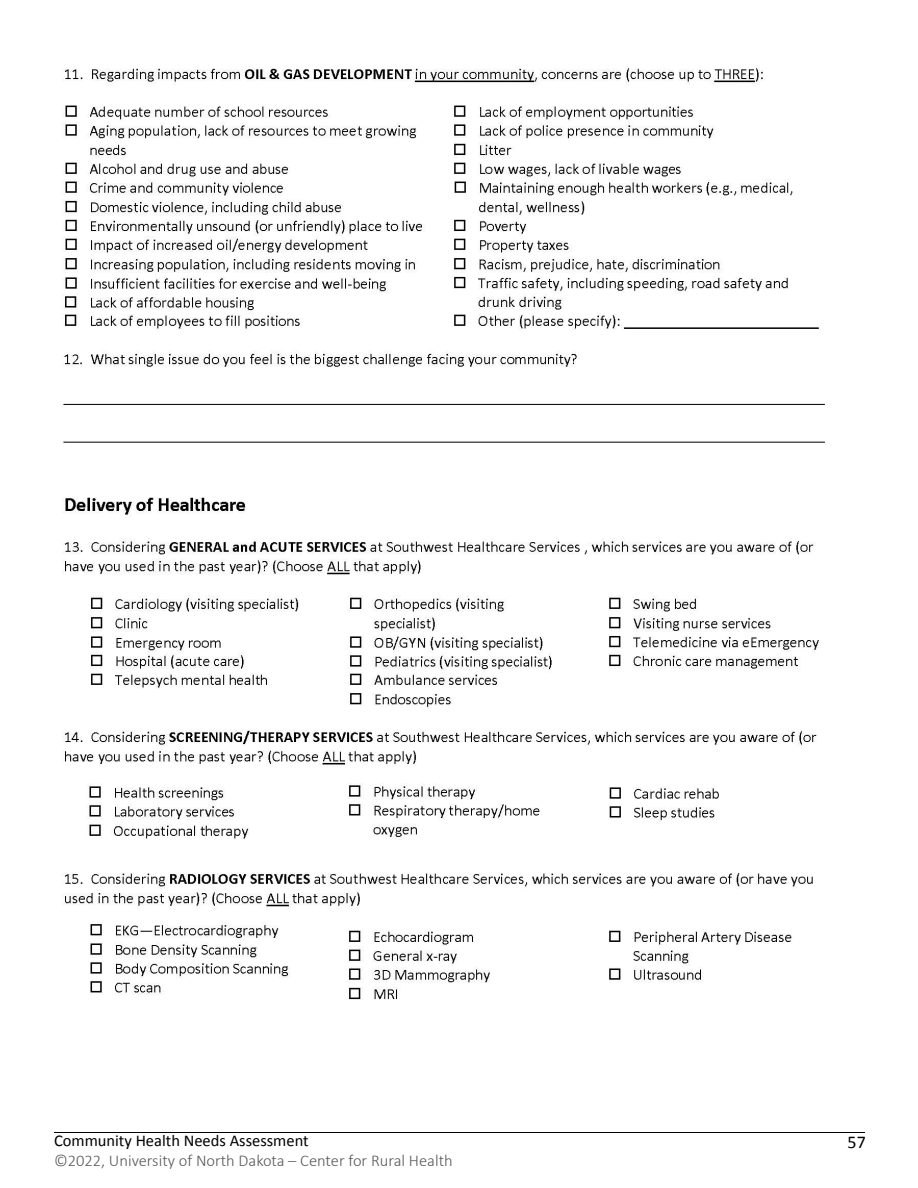
<style>
.page{position:relative;width:918px;height:1188px;background:#fff}
.page>*{position:absolute;margin:0;border:0;box-sizing:border-box;transform-origin:0 0}
.t1{font:18px "Calibri";color:#000}
.t2{font:300 16.5px "Calibri";color:#58595b}
.t3{font:16.5px "Calibri";color:#000}
</style>
<div class="page">
<hr style="left:54px;top:1132px;width:811px;height:1px;background:#000">
<img style="left:62px;top:68px;width:763px;height:932px">
<p class="t3" style="left:54px;top:1130px;width:256px">Community Health Needs Assessment</p>
<p class="t2" style="left:54px;top:1150px;width:400px">©2022, University of North Dakota – Center for Rural Health</p>
<p class="t1" style="left:848px;top:1130px;width:20px">57</p>
</div>
